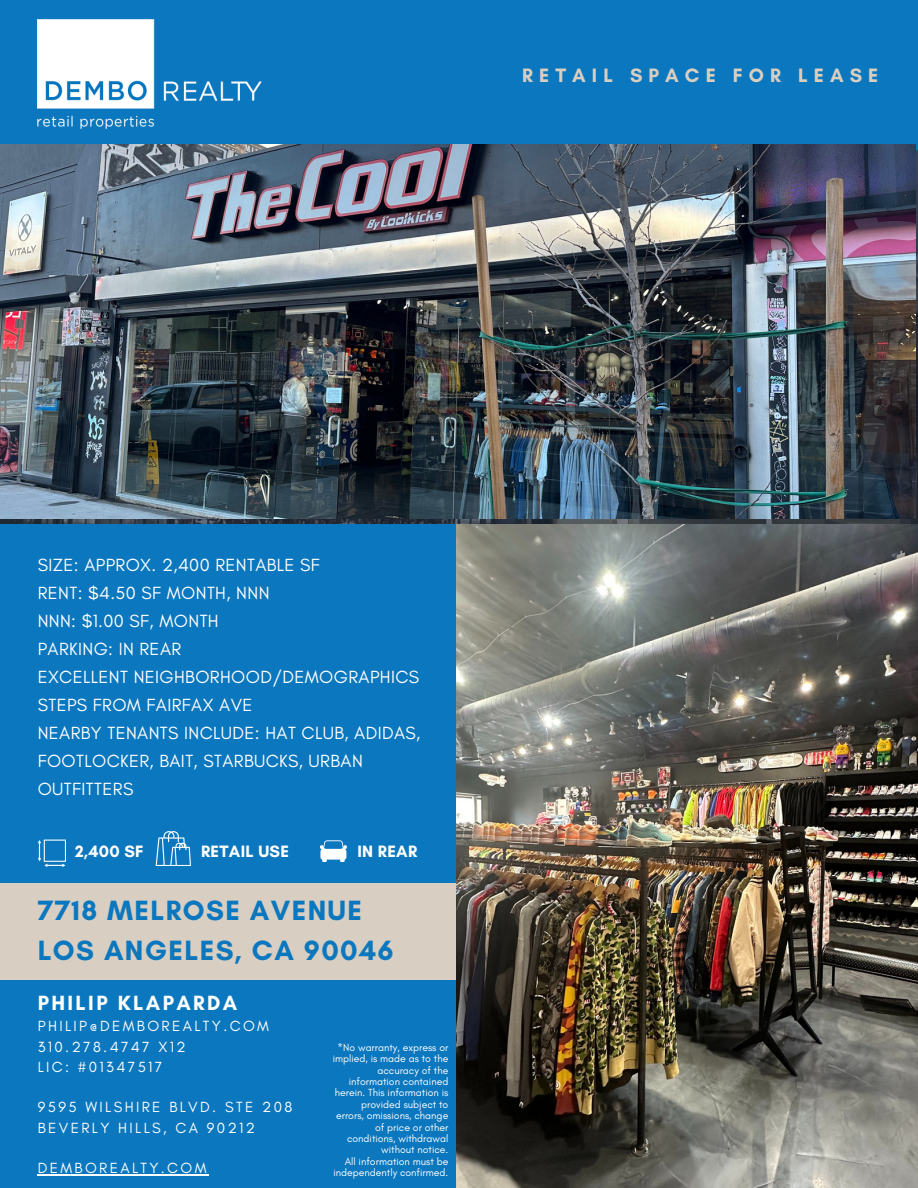
<style>
.page{position:relative;width:918px;height:1188px;background:#0b77be}
.page>*{position:absolute;margin:0;border:0;box-sizing:border-box;transform-origin:0 0}
.t1{font:700 28.35px "Glacial Indifference";letter-spacing:.05em;color:#0b77be}
.t2{font:700 21px "Glacial Indifference";letter-spacing:.115em;color:#fff}
.t3{font:700 19.8px "Glacial Indifference";letter-spacing:.305em;color:#d8cfc2}
.t4{font:18px/28px "Glacial Indifference";letter-spacing:.02em;color:#fff}
.t5{font:700 16.8px "Glacial Indifference";letter-spacing:.015em;color:#fff}
.t6{font:15px/20.2px "Glacial Indifference";letter-spacing:.16em;color:#fff}
.t7{font:10.5px/11.4px "Glacial Indifference";color:#fff;text-align:right}
</style>
<div class="page">
<div style="left:0;top:884px;width:489px;height:96px;background:#d8cfc2"></div>
<img style="left:456px;top:524px;width:462px;height:664px">
<svg style="left:320px;top:840px;width:27px;height:22px"></svg>
<img style="left:38px;top:20px;width:224px;height:109px">
<svg style="left:38px;top:840px;width:28px;height:27px"></svg>
<svg style="left:156px;top:831px;width:35px;height:35px"></svg>
<hr style="left:38px;top:1174px;width:171px;height:1px;background:#fff">
<img style="left:0;top:145px;width:915px;height:373px">
<p class="t3" style="left:522px;top:63px;width:358px">RETAIL SPACE FOR LEASE</p>
<p class="t4" style="left:38px;top:551px;width:383px">SIZE: APPROX. 2,400 RENTABLE SF<br>RENT: $4.50 SF MONTH, NNN<br>NNN: $1.00 SF, MONTH<br>PARKING: IN REAR<br>EXCELLENT NEIGHBORHOOD/DEMOGRAPHICS<br>STEPS FROM FAIRFAX AVE</p>
<p class="t4" style="left:38px;top:719px;width:384px">NEARBY TENANTS INCLUDE: HAT CLUB, ADIDAS,<br>FOOTLOCKER, BAIT, STARBUCKS, URBAN<br>OUTFITTERS</p>
<p class="t5" style="left:75px;top:841px;width:70px">2,400 SF</p>
<h4 class="t5" style="left:357px;top:841px;width:61px">IN REAR</h4>
<p class="t5" style="left:201px;top:841px;width:89px">RETAIL USE</p>
<p class="t1" style="left:38px;top:893px;width:326px">7718 MELROSE AVENUE</p>
<p class="t1" style="left:38px;top:933px;width:358px">LOS ANGELES, CA 90046</p>
<p class="t2" style="left:38px;top:990px;width:201px">PHILIP KLAPARDA</p>
<p class="t6" style="left:38px;top:1016px;width:233px">PHILIP@DEMBOREALTY.COM<br>310.278.4747 X12<br>LIC: #01347517</p>
<h1 class="t6" style="left:38px;top:1097px;width:256px">9595 WILSHIRE BLVD. STE 208<br>BEVERLY HILLS, CA 90212</h1>
<p class="t6" style="left:38px;top:1158px;width:170px">DEMBOREALTY.COM</p>
<p class="t7" style="left:333px;top:1042px;width:117px">*No warranty, express or implied, is made as to the accuracy of the information contained</p>
<h5 class="t7" style="left:335px;top:1087px;width:115px">herein. This information is provided subject to errors, omissions, change of price or other</h5>
<h5 class="t7" style="left:347px;top:1133px;width:103px">conditions, withdrawal without notice.</h5>
<h5 class="t7" style="left:333px;top:1155px;width:116px">All information must be independently confirmed.</h5>
</div>
